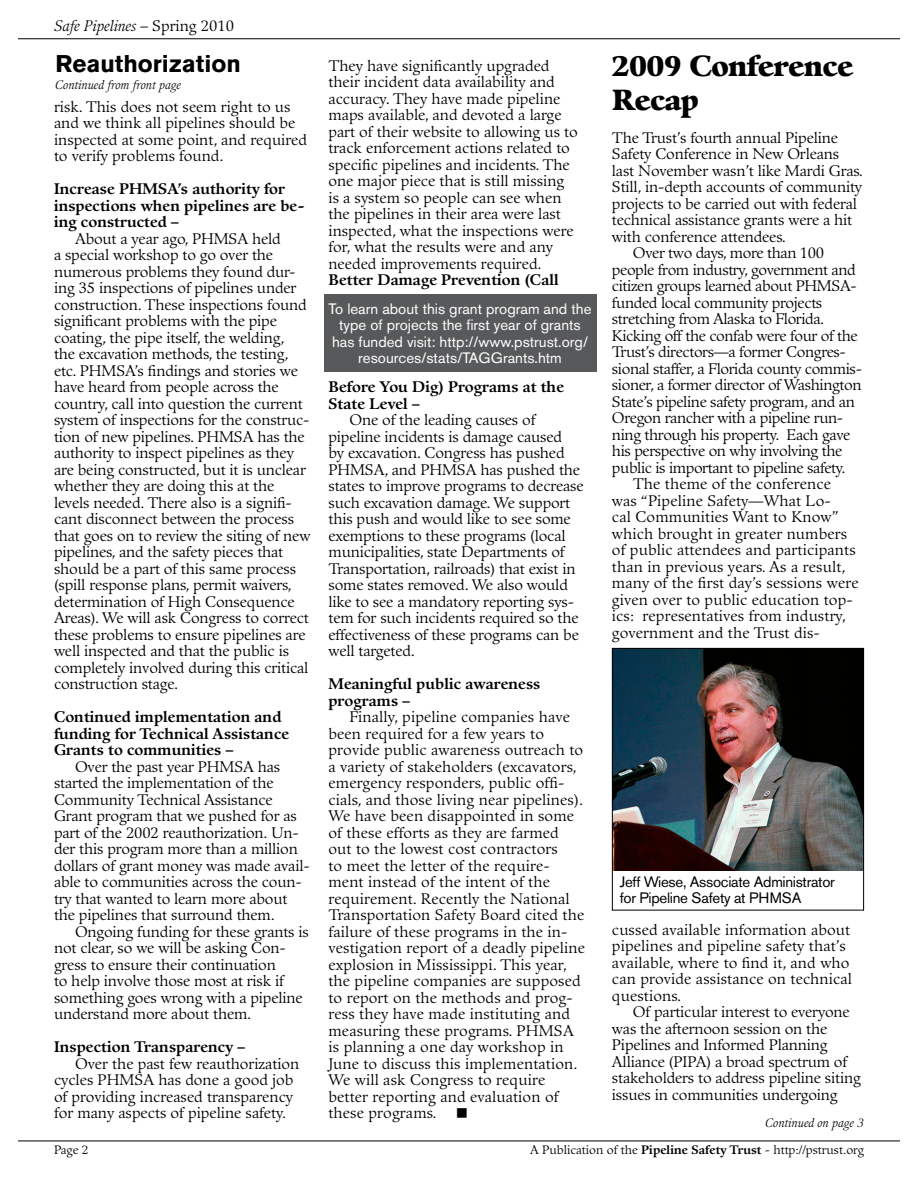
<style>
.page{position:relative;width:918px;height:1188px;background:#fff}
.page>*{position:absolute;margin:0;border:0;box-sizing:border-box;transform-origin:0 0}
.t1{font:900 28.5px/33.8px "Guardi";letter-spacing:-.025em;color:#000}
.t2{font:700 24px "Akzidenz Grotesk BE";color:#000}
.t3{font:15px/16.5px "Guardi";letter-spacing:-.01em;color:#000}
.t4{font:15px/16.5px "Guardi";letter-spacing:.01em;color:#000}
.t5{font:700 15px/16.5px "Guardi";color:#000}
.t6{font:15px/16.5px "Akzidenz Grotesk BE";color:#fff;text-align:center}
.t7{font:15px/16.5px "Akzidenz Grotesk BE";letter-spacing:-.02em;color:#000}
.t8{font:italic 15px "Guardi";color:#000}
.t9{font:12px "Guardi";color:#000}
.t10{font:italic 12px "Guardi";color:#000}
.s1{font-style:normal}
.s2{font-weight:700}
</style>
<div class="page">
<hr style="left:18px;top:39px;width:882px;height:1px;background:#000">
<hr style="left:18px;top:1141px;width:882px;height:1px;background:#000">
<img style="left:614px;top:650px;width:248px;height:221px">
<div style="left:612px;top:648px;width:252px;height:263px;border:1px solid #000"></div>
<div style="left:324px;top:294px;width:272px;height:78px;background:#58595b"></div>
<p class="t8" style="left:54px;top:17px;width:182px">Safe Pipelines <span class="s1">– Spring 2010</span></p>
<h2 class="t2" style="left:56px;top:50px;width:187px">Reauthorization</h2>
<h1 class="t1" style="left:612px;top:49px;width:243px">2009 Conference<br>Recap</h1>
<p class="t3" style="left:612px;top:130px;width:228px">The Trust’s fourth annual Pipeline</p>
<p class="t3" style="left:612px;top:146px;width:229px">Safety Conference in New Orleans</p>
<p class="t3" style="left:612px;top:163px;width:253px">last November wasn’t like Mardi Gras.</p>
<p class="t3" style="left:612px;top:179px;width:252px">Still, in-depth accounts of community</p>
<p class="t3" style="left:612px;top:196px;width:247px">projects to be carried out with federal</p>
<p class="t3" style="left:612px;top:212px;width:242px">technical assistance grants were a hit</p>
<p class="t3" style="left:612px;top:229px;width:175px">with conference attendees.</p>
<p class="t3" style="left:633px;top:245px;width:193px">Over two days, more than 100</p>
<p class="t3" style="left:612px;top:262px;width:245px">people from industry, government and</p>
<p class="t3" style="left:612px;top:278px;width:246px">citizen groups learned about PHMSA-</p>
<p class="t3" style="left:612px;top:295px;width:212px">funded local community projects</p>
<p class="t3" style="left:612px;top:311px;width:214px">stretching from Alaska to Florida.</p>
<p class="t3" style="left:612px;top:328px;width:247px">Kicking off the confab were four of the</p>
<p class="t3" style="left:612px;top:344px;width:236px">Trust’s directors—a former Congres-</p>
<p class="t3" style="left:612px;top:361px;width:252px">sional staffer, a Florida county commis-</p>
<p class="t3" style="left:612px;top:377px;width:251px">sioner, a former director of Washington</p>
<p class="t3" style="left:612px;top:394px;width:244px">State’s pipeline safety program, and an</p>
<p class="t3" style="left:612px;top:410px;width:233px">Oregon rancher with a pipeline run-</p>
<p class="t3" style="left:612px;top:427px;width:240px">ning through his property. Each gave</p>
<p class="t3" style="left:612px;top:443px;width:232px">his perspective on why involving the</p>
<p class="t3" style="left:612px;top:460px;width:235px">public is important to pipeline safety.</p>
<p class="t4" style="left:633px;top:476px;width:200px">The theme of the conference</p>
<p class="t4" style="left:612px;top:493px;width:220px">was “Pipeline Safety—What Lo-</p>
<p class="t4" style="left:612px;top:509px;width:228px">cal Communities Want to Know”</p>
<p class="t4" style="left:612px;top:526px;width:237px">which brought in greater numbers</p>
<p class="t4" style="left:612px;top:542px;width:245px">of public attendees and participants</p>
<p class="t4" style="left:612px;top:559px;width:235px">than in previous years. As a result,</p>
<p class="t4" style="left:612px;top:575px;width:248px">many of the first day’s sessions were</p>
<p class="t4" style="left:612px;top:592px;width:242px">given over to public education top-</p>
<p class="t4" style="left:612px;top:608px;width:236px">ics: representatives from industry,</p>
<p class="t4" style="left:612px;top:625px;width:210px">government and the Trust dis-</p>
<p class="t3" style="left:328px;top:57px;width:251px">They have significantly upgraded their incident data availability and accuracy. They have made pipeline maps available, and devoted a large part of their website to allowing us to track enforcement actions related to specific pipelines and incidents. The one major piece that is still missing is a system so people can see when the pipelines in their area were last inspected, what the inspections were for, what the results were and any needed improvements required.</p>
<p class="t5" style="left:328px;top:272px;width:232px">Better Damage Prevention (Call</p>
<p class="t10" style="left:55px;top:78px;width:127px">Continued from front page</p>
<p class="t3" style="left:54px;top:98px;width:255px">risk. This does not seem right to us and we think all pipelines should be inspected at some point, and required to verify problems found.</p>
<p class="t5" style="left:54px;top:181px;width:252px">Increase PHMSA’s authority for inspections when pipelines are be&shy;ing constructed –</p>
<p class="t3" style="left:54px;top:230px;width:258px;text-indent:21px">About a year ago, PHMSA held<br>a special workshop to go over the numerous problems they found dur&shy;ing 35 inspections of pipelines under construction. These inspections found significant problems with the pipe coating, the pipe itself, the welding,<br>the excavation methods, the testing, etc. PHMSA’s findings and stories we have heard from people across the country, call into question the current system of inspections for the construc&shy;tion of new pipelines. PHMSA has the authority to inspect pipelines as they are being constructed, but it is unclear whether they are doing this at the levels needed. There also is a signifi&shy;cant disconnect between the process that goes on to review the siting of new pipelines, and the safety pieces that should be a part of this same process (spill response plans, permit waivers, determination of High Consequence Areas). We will ask Congress to correct these problems to ensure pipelines are well inspected and that the public is completely involved during this critical construction stage.</p>
<p class="t5" style="left:54px;top:709px;width:237px">Continued implementation and funding for Technical Assistance<br>Grants to communities –</p>
<p class="t3" style="left:54px;top:758px;width:257px;text-indent:21px">Over the past year PHMSA has started the implementation of the Community Technical Assistance Grant program that we pushed for as part of the 2002 reauthorization. Un&shy;der this program more than a million dollars of grant money was made avail&shy;able to communities across the coun&shy;try that wanted to learn more about the pipelines that surround them.</p>
<p class="t3" style="left:54px;top:923px;width:256px;text-indent:21px">Ongoing funding for these grants is not clear, so we will be asking Con&shy;gress to ensure their continuation<br>to help involve those most at risk if something goes wrong with a pipeline understand more about them.</p>
<p class="t5" style="left:54px;top:1039px;width:192px">Inspection Transparency –</p>
<p class="t3" style="left:54px;top:1055px;width:247px;text-indent:21px">Over the past few reauthorization cycles PHMSA has done a good job of providing increased transparency for many aspects of pipeline safety.</p>
<p class="t6" style="left:329px;top:300px;width:264px">To learn about this grant program and the type of projects the first year of grants has funded visit: http://www.pstrust.org/ resources/stats/TAGGrants.htm</p>
<p class="t5" style="left:328px;top:379px;width:237px">Before You Dig) Programs at the<br>State Level –</p>
<p class="t3" style="left:328px;top:412px;width:257px;text-indent:21px">One of the leading causes of pipeline incidents is damage caused<br>by excavation. Congress has pushed PHMSA, and PHMSA has pushed the states to improve programs to decrease such excavation damage. We support this push and would like to see some exemptions to these programs (local municipalities, state Departments of Transportation, railroads) that exist in some states removed. We also would like to see a mandatory reporting sys&shy;tem for such incidents required so the effectiveness of these programs can be well targeted.</p>
<p class="t5" style="left:328px;top:676px;width:213px">Meaningful public awareness programs –</p>
<p class="t4" style="left:328px;top:709px;width:258px;text-indent:21px">Finally, pipeline companies have been required for a few years to provide public awareness outreach to a variety of stakeholders (excavators, emergency responders, public offi&shy;cials, and those living near pipelines).<br>We have been disappointed in some of these efforts as they are farmed out to the lowest cost contractors<br>to meet the letter of the require&shy;ment instead of the intent of the requirement. Recently the National Transportation Safety Board cited the failure of these programs in the in&shy;vestigation report of a deadly pipeline explosion in Mississippi. This year, the pipeline companies are supposed to report on the methods and prog&shy;ress they have made instituting and measuring these programs. PHMSA is planning a one day workshop in June to discuss this implementation.<br>We will ask Congress to require better reporting and evaluation of these programs.</p>
<p class="t7" style="left:620px;top:873px;width:217px">Jeff Wiese, Associate Administrator for Pipeline Safety at PHMSA</p>
<p class="t4" style="left:612px;top:922px;width:242px">cussed available information about pipelines and pipeline safety that’s available, where to find it, and who can provide assistance on technical questions.</p>
<p class="t3" style="left:612px;top:1004px;width:250px;text-indent:21px">Of particular interest to everyone was the afternoon session on the Pipelines and Informed Planning Alliance (PIPA) a broad spectrum of stakeholders to address pipeline siting issues in communities undergoing</p>
<p class="t10" style="left:765px;top:1116px;width:100px">Continued on page 3</p>
<p class="t9" style="left:54px;top:1142px;width:36px">Page 2</p>
<p class="t9" style="left:530px;top:1142px;width:335px">A Publication of the <span class="s2">Pipeline Safety Trust</span> - http://pstrust.org</p>
</div>
